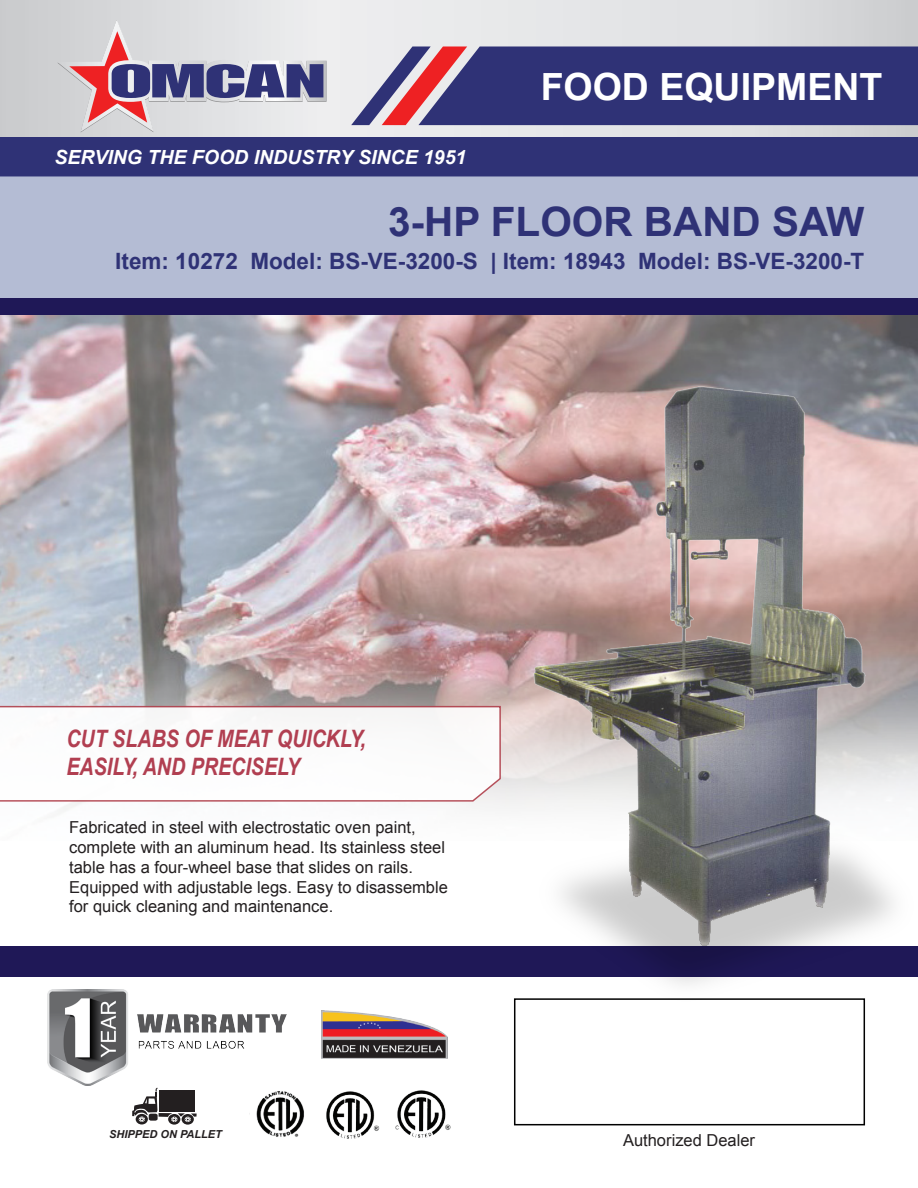
<style>
.page{position:relative;width:918px;height:1188px;background:#fff}
.page>*{position:absolute;margin:0;border:0;box-sizing:border-box;transform-origin:0 0}
.t1{font:700 40.5px "Arial";color:#2f3276}
.t2{font:700 37.5px "Arial";color:#fff}
.t3{font:italic 700 24px "Arial Narrow";color:#b13f51}
.t4{font:700 22.5px "Arial";color:#2f3276}
.t5{font:italic 700 19.5px "Arial";color:#fff}
.t6{font:16.5px/19.8px "Arial";color:#231f20}
.t7{font:italic 700 10.95px "Arial";color:#231f20}
</style>
<div class="page">
<svg style="left:0;top:0;width:918px;height:137px;background:#dedee0"></svg>
<div style="left:0;top:137px;width:918px;height:39px;background:#2f3276"></div>
<svg style="left:351px;top:46px;width:567px;height:79px;background:#4a447e"></svg>
<svg style="left:57px;top:21px;width:270px;height:112px;background:#bfb5c2"></svg>
<img style="left:322px;top:1011px;width:126px;height:47px">
<img style="left:395px;top:1090px;width:56px;height:48px">
<img style="left:326px;top:1091px;width:54px;height:48px">
<img style="left:256px;top:1091px;width:48px;height:46px">
<img style="left:0;top:315px;width:918px;height:496px">
<div style="left:0;top:176px;width:918px;height:123px;background:#b4bcd4"></div>
<div style="left:0;top:299px;width:918px;height:16px;background:#1f1857"></div>
<div style="left:514px;top:998px;width:351px;height:127px;border:2px solid #000"></div>
<svg style="left:0;top:705px;width:502px;height:97px"></svg>
<div style="left:0;top:947px;width:918px;height:30px;background:#1f1857"></div>
<img style="left:47px;top:989px;width:240px;height:97px">
<svg style="left:136px;top:1114px;width:12px;height:11px"></svg>
<svg style="left:168px;top:1114px;width:12px;height:11px"></svg>
<svg style="left:182px;top:1114px;width:12px;height:11px"></svg>
<svg style="left:132px;top:1088px;width:65px;height:34px"></svg>
<img style="left:507px;top:329px;width:411px;height:690px">
<p class="t5" style="left:54px;top:144px;width:414px">SERVING THE FOOD INDUSTRY SINCE 1951</p>
<p class="t2" style="left:541px;top:62px;width:343px">FOOD EQUIPMENT</p>
<p class="t1" style="left:388px;top:195px;width:478px">3-HP FLOOR BAND SAW</p>
<p class="t4" style="left:115px;top:246px;width:751px">Item: 10272 Model: BS-VE-3200-S | Item: 18943 Model: BS-VE-3200-T</p>
<p class="t3" style="left:66px;top:720px;width:301px">CUT SLABS OF MEAT QUICKLY,</p>
<p class="t3" style="left:66px;top:749px;width:235px">EASILY, AND PRECISELY</p>
<p class="t6" style="left:69px;top:818px;width:348px">Fabricated in steel with electrostatic oven paint,</p>
<p class="t6" style="left:69px;top:837px;width:380px">complete with an aluminum head. Its stainless steel table has a four-wheel base that slides on rails.<br>Equipped with adjustable legs. Easy to disassemble for quick cleaning and maintenance.</p>
<p class="t7" style="left:109px;top:1126px;width:114px">SHIPPED ON PALLET</p>
<p class="t6" style="left:623px;top:1130px;width:133px">Authorized Dealer</p>
</div>
